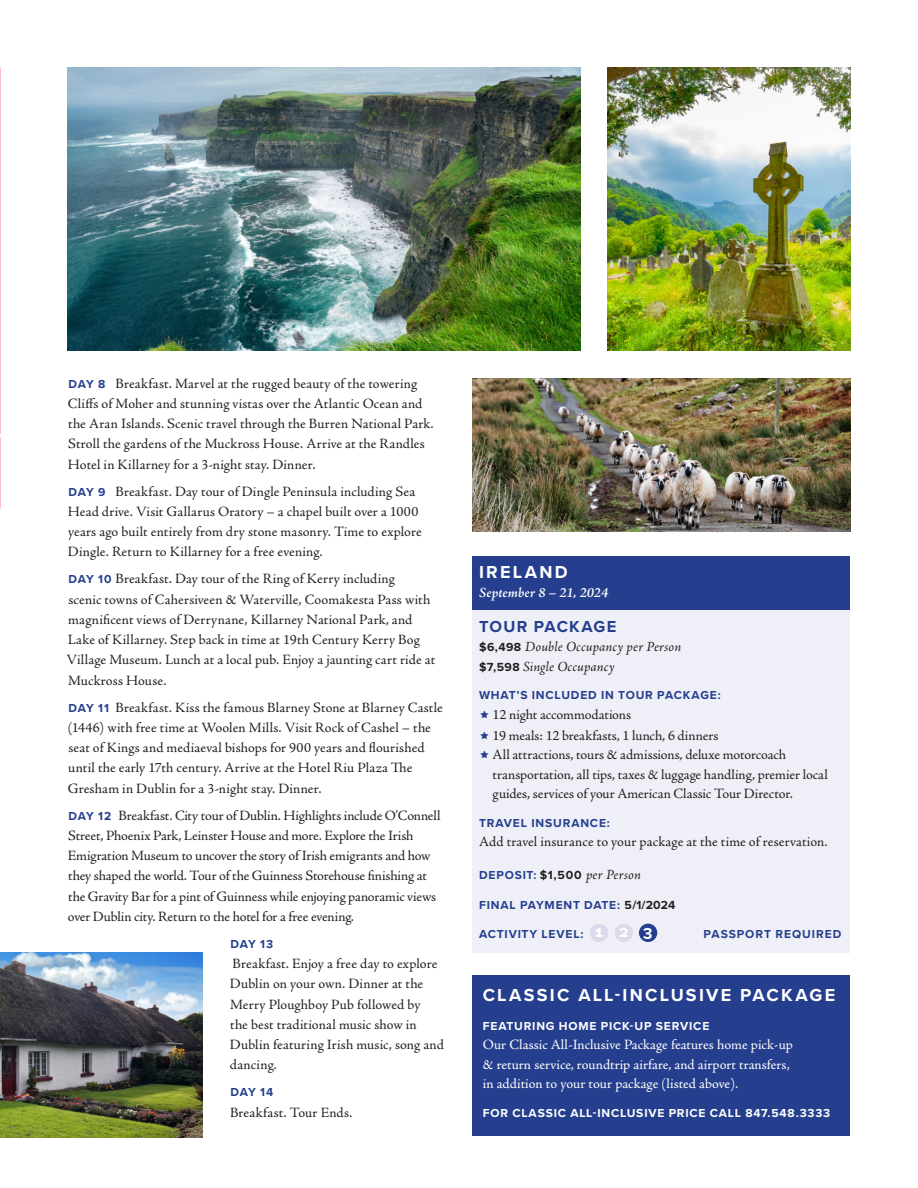
<style>
.page{position:relative;width:918px;height:1188px;background:#fff}
.page>*{position:absolute;margin:0;border:0;box-sizing:border-box;transform-origin:0 0}
.All-Inclusive_Header{font:700 18px "Proxima Nova";letter-spacing:.12em;color:#fff}
.Tour_Name{font:700 18px "Proxima Nova";letter-spacing:.125em;color:#fff}
.Tour_Package{font:700 16.5px "Proxima Nova";letter-spacing:.075em;color:#253f8e}
.Activity_Levels{font:700 16.2px "Proxima Nova";color:#fff}
.NEW_Itinerary{font:14.25px/20.2px "Adobe Jenson Pro";letter-spacing:.005em;color:#231f20}
.White_Text{font:14.25px/19.5px "Adobe Jenson Pro";color:#fff}
.Tour_Text{font:14.25px "Adobe Jenson Pro";letter-spacing:.01em;color:#231f20}
.Tour_Cost{font:italic 14.25px "Adobe Jenson Pro";letter-spacing:.01em;color:#231f20}
.Tour_Deposit{font:italic 14.25px "Adobe Jenson Pro";letter-spacing:.01em;color:#231f20}
.Small_Dates{font:italic 600 14.25px "Adobe Jenson Pro";letter-spacing:.005em;color:#fff}
.Tour_Subhead{font:700 12px "Proxima Nova";letter-spacing:.07em;color:#253f8e}
.White_Subhead{font:700 12px "Proxima Nova";letter-spacing:.07em;color:#fff}
.Tour_Final_Payment{font:700 12px "Proxima Nova";letter-spacing:.07em;color:#253f8e}
.NEW_Itinerary-2{font:700 12px "Proxima Nova";letter-spacing:.03em;color:#253f8e}
.s1{font-family:"Proxima Nova";font-weight:700;font-size:12px;color:#253f8e}
.s2{font-family:"Proxima Nova";font-weight:700;font-style:normal;font-size:12.15px}
.s3{font-family:"Proxima Nova";font-weight:700;font-style:normal;font-size:12px;color:#253f8e}
.s4{font-size:12.15px;color:#231f20}
</style>
<div class="page">
<div style="left:472px;top:606px;width:378px;height:347px;background:#eff0f7"></div>
<div style="left:472px;top:556px;width:378px;height:54px;background:#253f8e"></div>
<div style="left:472px;top:975px;width:378px;height:161px;background:#253f8e"></div>
<div style="left:590px;top:924px;width:18px;height:18px;background:#dbdbeb;border-radius:50%"></div>
<div style="left:615px;top:924px;width:18px;height:18px;background:#dbdbeb;border-radius:50%"></div>
<div style="left:639px;top:924px;width:18px;height:18px;background:#253f8e;border-radius:50%"></div>
<img style="left:0;top:68px;width:1px;height:441px">
<img style="left:68px;top:68px;width:512px;height:283px">
<img style="left:472px;top:378px;width:378px;height:153px">
<img style="left:608px;top:68px;width:242px;height:283px">
<img style="left:0;top:953px;width:202px;height:185px">
<p class="NEW_Itinerary" style="left:68px;top:373px;width:367px"><span class="s1">DAY 8</span> Breakfast. Marvel at the rugged beauty of the towering Cliffs of Moher and stunning vistas over the Atlantic Ocean and the Aran Islands. Scenic travel through the Burren National Park.<br>Stroll the gardens of the Muckross House. Arrive at the Randles Hotel in Killarney for a 3-night stay. Dinner.</p>
<p class="NEW_Itinerary" style="left:68px;top:481px;width:355px"><span class="s1">DAY 9</span> Breakfast. Day tour of Dingle Peninsula including Sea Head drive. Visit Gallarus Oratory – a chapel built over a 1000 years ago built entirely from dry stone masonry. Time to explore Dingle. Return to Killarney for a free evening.</p>
<p class="NEW_Itinerary" style="left:66px;top:569px;width:370px"><span class="s1">DAY 10</span> Breakfast. Day tour of the Ring of Kerry including<br>scenic towns of Cahersiveen &amp; Waterville, Coomakesta Pass with magnificent views of Derrynane, Killarney National Park, and Lake of Killarney. Step back in time at 19th Century Kerry Bog Village Museum. Lunch at a local pub. Enjoy a jaunting cart ride at Muckross House.</p>
<p class="NEW_Itinerary" style="left:68px;top:697px;width:377px"><span class="s1">DAY 11</span> Breakfast. Kiss the famous Blarney Stone at Blarney Castle (1446) with free time at Woolen Mills. Visit Rock of Cashel – the seat of Kings and mediaeval bishops for 900 years and flourished until the early 17th century. Arrive at the Hotel Riu Plaza The Gresham in Dublin for a 3-night stay. Dinner.</p>
<p class="NEW_Itinerary" style="left:68px;top:805px;width:374px"><span class="s1">DAY 12</span> Breakfast. City tour of Dublin. Highlights include O’Connell Street, Phoenix Park, Leinster House and more. Explore the Irish Emigration Museum to uncover the story of Irish emigrants and how they shaped the world. Tour of the Guinness Storehouse finishing at the Gravity Bar for a pint of Guinness while enjoying panoramic views over Dublin city. Return to the hotel for a free evening.</p>
<p class="NEW_Itinerary-2" style="left:231px;top:935px;width:44px">DAY 13</p>
<p class="NEW_Itinerary" style="left:230px;top:954px;width:216px">Breakfast. Enjoy a free day to explore<br>Dublin on your own. Dinner at the<br>Merry Ploughboy Pub followed by<br>the best traditional music show in<br>Dublin featuring Irish music, song and dancing.</p>
<p class="NEW_Itinerary-2" style="left:231px;top:1083px;width:44px">DAY 14</p>
<p class="NEW_Itinerary" style="left:230px;top:1102px;width:124px">Breakfast. Tour Ends.</p>
<p class="Tour_Name" style="left:479px;top:559px;width:90px">IRELAND</p>
<p class="Small_Dates" style="left:479px;top:585px;width:131px">September 8 – 21, 2024</p>
<p class="Tour_Package" style="left:479px;top:614px;width:139px">TOUR PACKAGE</p>
<p class="Tour_Cost" style="left:479px;top:639px;width:204px"><span class="s2">$6,498</span> Double Occupancy per Person</p>
<p class="Tour_Cost" style="left:479px;top:658px;width:137px"><span class="s2">$7,598</span> Single Occupancy</p>
<p class="Tour_Subhead" style="left:479px;top:687px;width:243px">WHAT’S INCLUDED IN TOUR PACKAGE:</p>
<p class="NEW_Itinerary" style="left:493px;top:705px;width:140px">12 night accommodations</p>
<p class="NEW_Itinerary" style="left:493px;top:725px;width:227px">19 meals: 12 breakfasts, 1 lunch, 6 dinners</p>
<p class="NEW_Itinerary" style="left:493px;top:745px;width:337px;line-height:19.5px">All attractions, tours &amp; admissions, deluxe motorcoach transportation, all tips, taxes &amp; luggage handling, premier local guides, services of your American Classic Tour Director.</p>
<p class="Tour_Subhead" style="left:479px;top:814px;width:132px">TRAVEL INSURANCE:</p>
<p class="Tour_Text" style="left:479px;top:834px;width:350px">Add travel insurance to your package at the time of reservation.</p>
<p class="Tour_Deposit" style="left:479px;top:867px;width:163px"><span class="s3">DEPOSIT:</span> <span class="s2">$1,500</span> per Person</p>
<p class="Tour_Final_Payment" style="left:479px;top:896px;width:198px">FINAL PAYMENT DATE: <span class="s4">5/1/2024</span></p>
<p class="Tour_Subhead" style="left:479px;top:925px;width:106px">ACTIVITY LEVEL:</p>
<p class="Activity_Levels" style="left:595px;top:919px;width:35px">1 2</p>
<p class="Activity_Levels" style="left:643px;top:919px;width:11px">3</p>
<p class="Tour_Subhead" style="left:704px;top:925px;width:139px">PASSPORT REQUIRED</p>
<p class="All-Inclusive_Header" style="left:483px;top:982px;width:354px">CLASSIC ALL-INCLUSIVE PACKAGE</p>
<p class="White_Subhead" style="left:483px;top:1017px;width:228px">FEATURING HOME PICK-UP SERVICE</p>
<p class="White_Text" style="left:483px;top:1035px;width:312px">Our Classic All-Inclusive Package features home pick-up &amp; return service, roundtrip airfare, and airport transfers, in addition to your tour package (listed above).</p>
<p class="White_Subhead" style="left:483px;top:1104px;width:349px">FOR CLASSIC ALL-INCLUSIVE PRICE CALL 847.548.3333</p>
</div>
